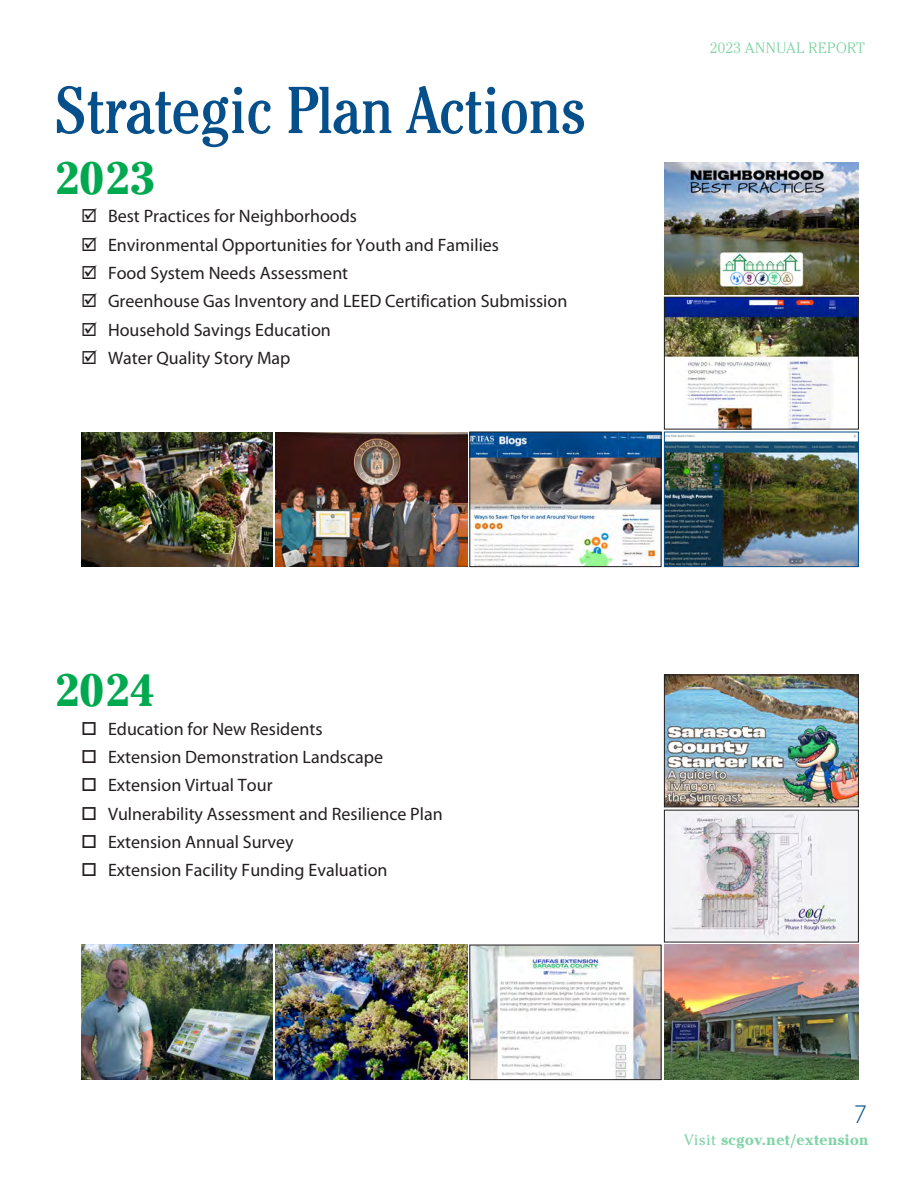
<style>
.page{position:relative;width:918px;height:1188px;background:#fff}
.page>*{position:absolute;margin:0;border:0;box-sizing:border-box;transform-origin:0 0}
.t1{font:condensed 66px "Cheltenham Std";letter-spacing:-.01em;color:#054f8b}
.t2{font:700 45px "Cheltenham Std";color:#00a94f}
.t3{font:300 27px "Myriad Pro";color:#054f8b}
.t4{font:18px "Myriad Pro";color:#231f20}
.t5{font:700 15px "Cheltenham Std";letter-spacing:.03em;color:#80d4a7}
.t6{font:300 15px "Cheltenham Std";letter-spacing:.03em;color:#80d4a7}
.s1{font-weight:400}
</style>
<div class="page">
<img style="left:664px;top:162px;width:195px;height:132px">
<img style="left:666px;top:299px;width:191px;height:128px">
<div style="left:664px;top:297px;width:195px;height:132px;border:1px solid #231f20"></div>
<img style="left:81px;top:432px;width:192px;height:135px">
<img style="left:275px;top:432px;width:192px;height:135px">
<img style="left:472px;top:434px;width:187px;height:131px">
<div style="left:470px;top:432px;width:191px;height:135px;border:1px solid #231f20"></div>
<img style="left:666px;top:434px;width:191px;height:131px">
<div style="left:664px;top:432px;width:195px;height:135px;border:1px solid #054f8b"></div>
<img style="left:666px;top:677px;width:191px;height:128px">
<div style="left:664px;top:675px;width:195px;height:132px;border:1px solid #231f20"></div>
<img style="left:666px;top:812px;width:191px;height:128px">
<div style="left:664px;top:810px;width:195px;height:132px;border:1px solid #231f20"></div>
<img style="left:81px;top:945px;width:192px;height:135px">
<img style="left:275px;top:945px;width:192px;height:135px">
<img style="left:472px;top:947px;width:187px;height:131px">
<img style="left:664px;top:945px;width:195px;height:135px">
<p class="t1" style="left:54px;top:71px;width:534px">Strategic Plan Actions</p>
<p class="t2" style="left:54px;top:151px;width:102px">2023</p>
<p class="t4" style="left:108px;top:205px;width:251px">Best Practices for Neighborhoods</p>
<p class="t4" style="left:108px;top:233px;width:393px">Environmental Opportunities for Youth and Families</p>
<p class="t4" style="left:108px;top:262px;width:242px">Food System Needs Assessment</p>
<p class="t4" style="left:108px;top:290px;width:461px">Greenhouse Gas Inventory and LEED Certification Submission</p>
<p class="t4" style="left:108px;top:318px;width:224px">Household Savings Education</p>
<p class="t4" style="left:108px;top:347px;width:184px">Water Quality Story Map</p>
<p class="t6" style="left:710px;top:39px;width:156px">2023 ANNUAL REPORT</p>
<p class="t2" style="left:54px;top:663px;width:102px">2024</p>
<p class="t4" style="left:108px;top:717px;width:216px">Education for New Residents</p>
<p class="t4" style="left:108px;top:746px;width:277px">Extension Demonstration Landscape</p>
<p class="t4" style="left:108px;top:774px;width:166px">Extension Virtual Tour</p>
<p class="t4" style="left:108px;top:802px;width:336px">Vulnerability Assessment and Resilience Plan</p>
<p class="t4" style="left:108px;top:831px;width:187px">Extension Annual Survey</p>
<p class="t4" style="left:108px;top:859px;width:281px">Extension Facility Funding Evaluation</p>
<h3 class="t3" style="left:854px;top:1098px;width:15px">7</h3>
<p class="t5" style="left:684px;top:1130px;width:186px"><span class="s1">Visit</span> scgov.net/extension</p>
</div>
